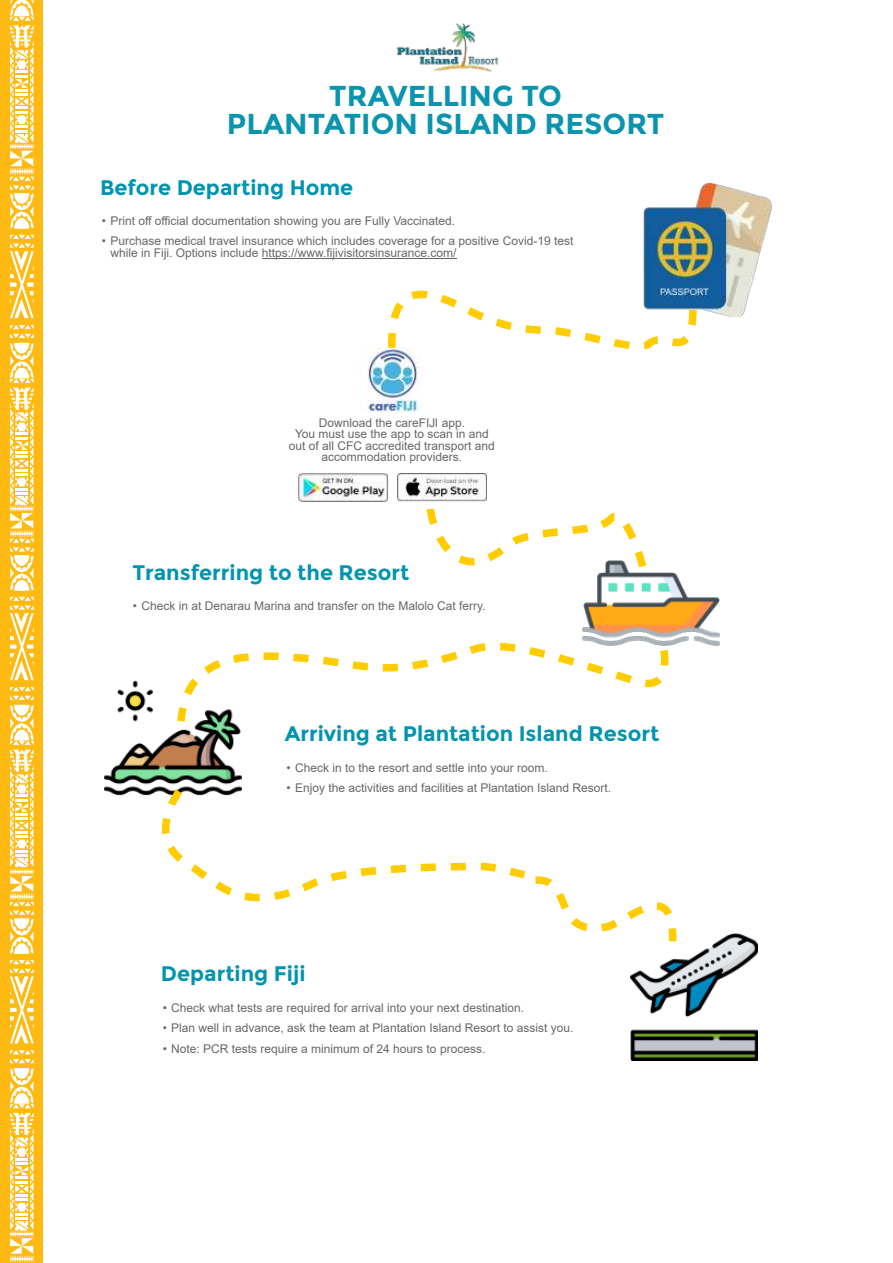
<style>
.page{position:relative;width:893px;height:1263px;background:#fff}
.page>*{position:absolute;margin:0;border:0;box-sizing:border-box;transform-origin:0 0}
.t1{font:700 28.8px/28.8px "Montserrat";color:#0a94ae;text-align:center}
.t2{font:700 21.15px "Montserrat";color:#0094af}
.t3{font:12px/11.6px "Arial";color:#676767}
</style>
<div class="page">
<img style="left:396px;top:23px;width:103px;height:49px">
<img style="left:582px;top:572px;width:138px;height:74px">
<img style="left:105px;top:680px;width:137px;height:116px">
<img style="left:630px;top:933px;width:127px;height:127px">
<hr style="left:262px;top:258px;width:195px;height:1px;background:#676767">
<img style="left:368px;top:348px;width:53px;height:65px">
<img style="left:397px;top:474px;width:89px;height:28px">
<img style="left:298px;top:473px;width:90px;height:29px">
<img style="left:643px;top:183px;width:129px;height:133px">
<svg style="left:385px;top:275px;width:316px;height:91px"></svg>
<svg style="left:423px;top:500px;width:228px;height:105px"></svg>
<svg style="left:173px;top:639px;width:499px;height:90px"></svg>
<svg style="left:535px;top:876px;width:145px;height:73px"></svg>
<svg style="left:143px;top:784px;width:383px;height:118px"></svg>
<div style="left:0;top:0;width:43px;height:1263px;background:#feba12"></div>
<svg style="left:10px;top:597px;width:24px;height:83px"></svg>
<svg style="left:10px;top:235px;width:24px;height:83px"></svg>
<svg style="left:10px;top:325px;width:24px;height:266px"></svg>
<svg style="left:10px;top:0;width:24px;height:229px"></svg>
<svg style="left:10px;top:960px;width:24px;height:83px"></svg>
<svg style="left:10px;top:1050px;width:24px;height:212px"></svg>
<svg style="left:10px;top:687px;width:24px;height:267px"></svg>
<h1 class="t1" style="left:227px;top:81px;width:439px">TRAVELLING TO<br>PLANTATION ISLAND RESORT</h1>
<h2 class="t2" style="left:100px;top:175px;width:255px">Before Departing Home</h2>
<p class="t3" style="left:102px;top:215px;width:355px">• Print off official documentation showing you are Fully Vaccinated.</p>
<p class="t3" style="left:110px;top:235px;width:464px;text-indent:-9px">• Purchase medical travel insurance which includes coverage for a positive Covid-19 test while in Fĳi. Options include https://www.fijivisitorsinsurance.com/</p>
<p class="t3" style="left:289px;top:417px;width:208px;text-align:center">Download the careFĲI app.<br>You must use the app to scan in and out of all CFC accredited transport and accommodation providers.</p>
<h2 class="t2" style="left:132px;top:559px;width:279px">Transferring to the Resort</h2>
<p class="t3" style="left:133px;top:600px;width:354px">• Check in at Denarau Marina and transfer on the Malolo Cat ferry.</p>
<h2 class="t2" style="left:285px;top:721px;width:376px">Arriving at Plantation Island Resort</h2>
<p class="t3" style="left:286px;top:761px;width:263px">• Check in to the resort and settle into your room.</p>
<p class="t3" style="left:286px;top:782px;width:326px">• Enjoy the activities and facilities at Plantation Island Resort.</p>
<h2 class="t2" style="left:161px;top:961px;width:146px">Departing Fĳi</h2>
<p class="t3" style="left:163px;top:1001px;width:363px">• Check what tests are required for arrival into your next destination.</p>
<p class="t3" style="left:163px;top:1022px;width:412px">• Plan well in advance, ask the team at Plantation Island Resort to assist you.</p>
<p class="t3" style="left:163px;top:1042px;width:324px">• Note: PCR tests require a minimum of 24 hours to process.</p>
</div>
